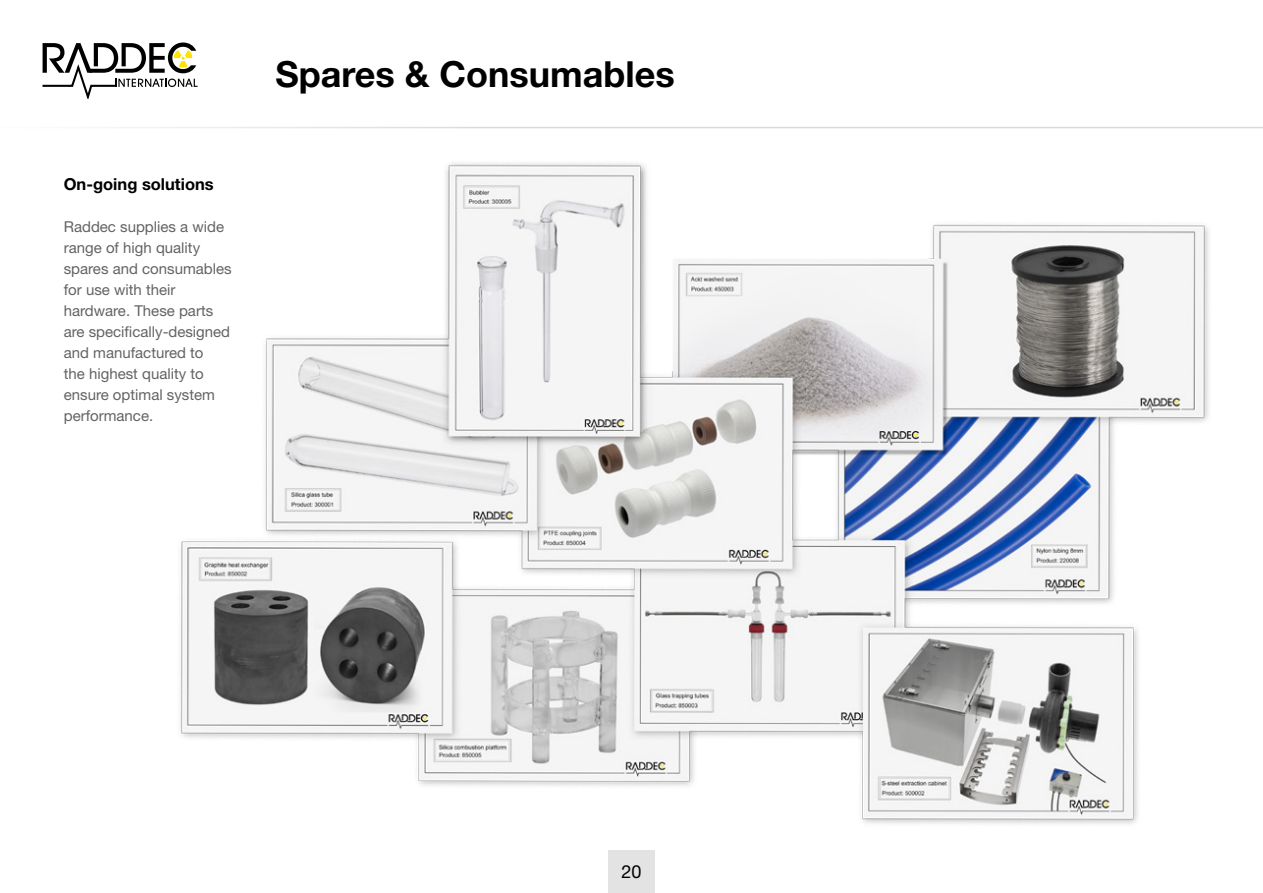
<style>
.page{position:relative;width:1263px;height:893px;background:#fff}
.page>*{position:absolute;margin:0;border:0;box-sizing:border-box;transform-origin:0 0}
.t1{font:700 36px "Helvetica Neue LT Std";color:#000}
.t2{font:18px "Helvetica Neue LT Std";color:#000}
.t3{font:700 16.5px "Helvetica Neue LT Std";color:#000}
.t4{font:15px/21px "Helvetica Neue LT Std";color:#646363}
</style>
<div class="page">
<svg style="left:43px;top:43px;width:155px;height:56px"></svg>
<div style="left:608px;top:850px;width:47px;height:43px;background:#e3e3e3"></div>
<hr style="left:0;top:127px;width:1263px;height:1px;background:#dadada">
<img style="left:180px;top:162px;width:1029px;height:662px">
<p class="t3" style="left:64px;top:174px;width:151px">On-going solutions</p>
<p class="t4" style="left:64px;top:216px;width:169px">Raddec supplies a wide range of high quality spares and consumables for use with their hardware. These parts are specifically-designed and manufactured to<br>the highest quality to ensure optimal system performance.</p>
<p class="t1" style="left:275px;top:52px;width:401px">Spares &amp; Consumables</p>
<p class="t2" style="left:621px;top:861px;width:22px">20</p>
</div>
